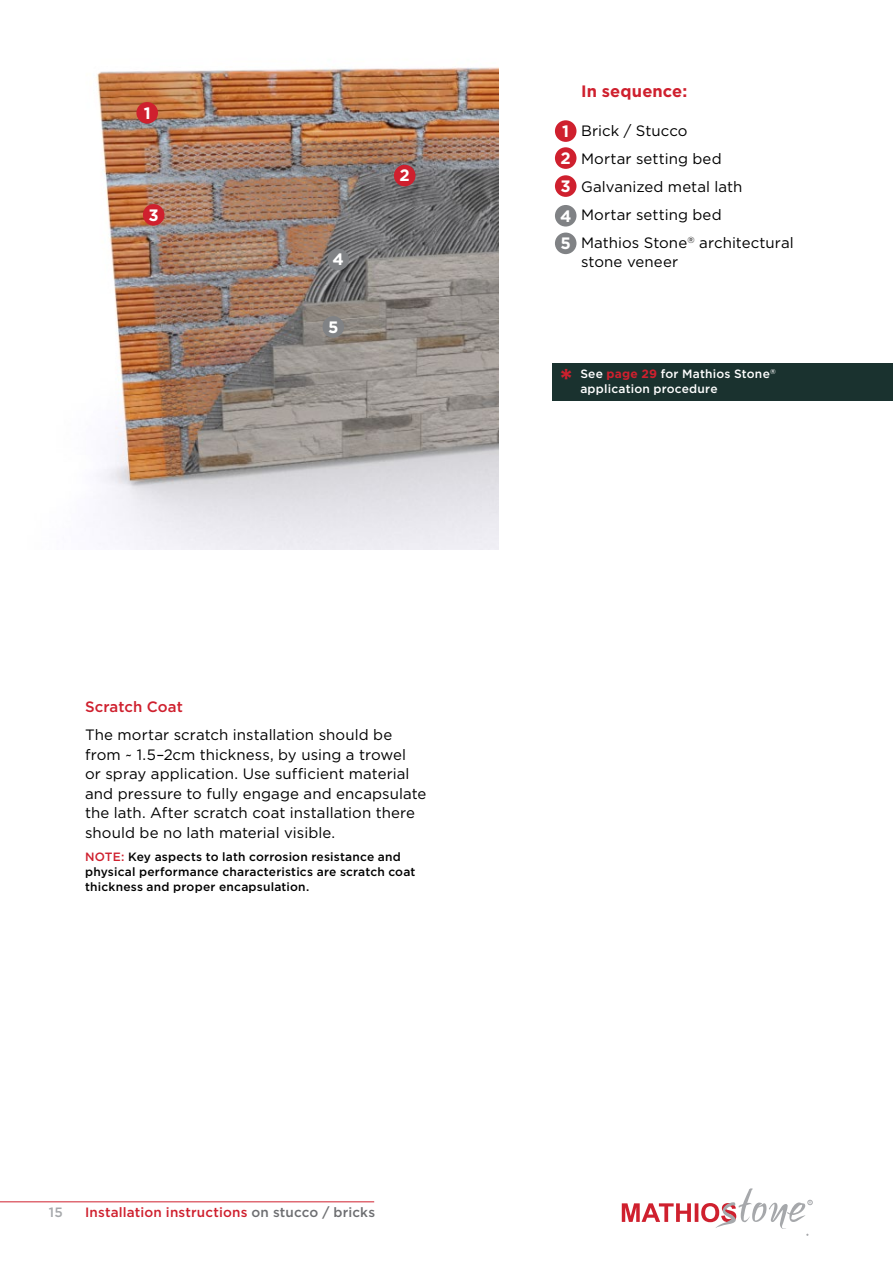
<style>
.page{position:relative;width:893px;height:1263px;background:#fff}
.page>*{position:absolute;margin:0;border:0;box-sizing:border-box;transform-origin:0 0}
.t1{font:700 31.5px "Gotham Greek";color:#cf202e}
.t2{font:700 16.5px "Gotham Greek";letter-spacing:.01em;color:#cf202e}
.t3{font:700 16.5px/27.5px "Gotham Greek";color:#fff;text-align:justify}
.t4{font:15px/19.5px "Gotham Greek";letter-spacing:.005em;color:#000}
.t5{font:500 15px "Gotham Greek";color:#cf202e}
.t6{font:500 13.5px "Gotham Greek";letter-spacing:.015em;color:#cf202e}
.t7{font:500 13.5px "Gotham Greek";color:#a6a8ab}
.t8{font:500 12px/15px "Gotham Greek";letter-spacing:.015em;color:#000}
.t9{font:500 12px "Gotham Greek";letter-spacing:.015em;color:#fff}
.s1{color:#cf202e}
.s2{color:#6d6e71}
.s3{font-weight:700;color:#cf202e}
</style>
<div class="page">
<svg style="left:622px;top:1188px;width:191px;height:47px"></svg>
<hr style="left:0;top:1201px;width:374px;height:1px;background:#cf202e">
<img style="left:96px;top:67px;width:403px;height:482px">
<div style="left:555px;top:120px;width:21px;height:22px;background:#cf202e;border-radius:50%"></div>
<div style="left:555px;top:147px;width:21px;height:22px;background:#cf202e;border-radius:50%"></div>
<div style="left:555px;top:175px;width:21px;height:22px;background:#cf202e;border-radius:50%"></div>
<div style="left:555px;top:205px;width:21px;height:22px;background:#808285;border-radius:50%"></div>
<div style="left:555px;top:233px;width:21px;height:21px;background:#808285;border-radius:50%"></div>
<div style="left:136px;top:102px;width:22px;height:22px;background:#cf202e;border-radius:50%"></div>
<div style="left:394px;top:165px;width:21px;height:21px;background:#cf202e;border-radius:50%"></div>
<div style="left:143px;top:204px;width:21px;height:22px;background:#cf202e;border-radius:50%"></div>
<div style="left:327px;top:249px;width:22px;height:21px;background:#808285;border-radius:50%"></div>
<div style="left:322px;top:316px;width:22px;height:22px;background:#808285;border-radius:50%"></div>
<div style="left:553px;top:364px;width:340px;height:37px;background:#1a322f"></div>
<p class="t3" style="left:144px;top:99px;width:8px">1</p>
<p class="t3" style="left:149px;top:201px;width:12px">3</p>
<p class="t3" style="left:333px;top:245px;width:13px">4</p>
<p class="t3" style="left:328px;top:313px;width:12px">5</p>
<p class="t3" style="left:400px;top:161px;width:12px">2</p>
<p class="t5" style="left:85px;top:698px;width:99px">Scratch Coat</p>
<p class="t4" style="left:85px;top:725px;width:343px">The mortar scratch installation should be from ~ 1.5–2cm thickness, by using a trowel<br>or spray application. Use sufficient material and pressure to fully engage and encapsulate the lath. After scratch coat installation there should be no lath material visible.</p>
<p class="t8" style="left:85px;top:849px;width:332px"><span class="s1">NOTE:</span> Key aspects to lath corrosion resistance and physical performance characteristics are scratch coat thickness and proper encapsulation.</p>
<p class="t7" style="left:49px;top:1204px;width:15px">15</p>
<p class="t6" style="left:85px;top:1204px;width:292px">Installation instructions <span class="s2">on stucco / bricks</span></p>
<p class="t3" style="left:561px;top:117px;width:12px">1<br>2<br>3</p>
<p class="t3" style="left:560px;top:202px;width:13px">4<br>5</p>
<p class="t2" style="left:581px;top:81px;width:108px">In sequence:</p>
<p class="t4" style="left:581px;top:116px;width:214px;line-height:28px">Brick / Stucco<br>Mortar setting bed<br>Galvanized metal lath<br>Mortar setting bed<br>Mathios Stone<sup>®</sup> architectural</p>
<p class="t4" style="left:581px;top:252px;width:99px">stone veneer</p>
<h1 class="t1" style="left:560px;top:362px;width:15px">*</h1>
<p class="t9" style="left:580px;top:367px;width:197px">See <span class="s3">page 29</span> for Mathios Stone<sup>®</sup></p>
<p class="t9" style="left:580px;top:382px;width:139px">application procedure</p>
</div>
